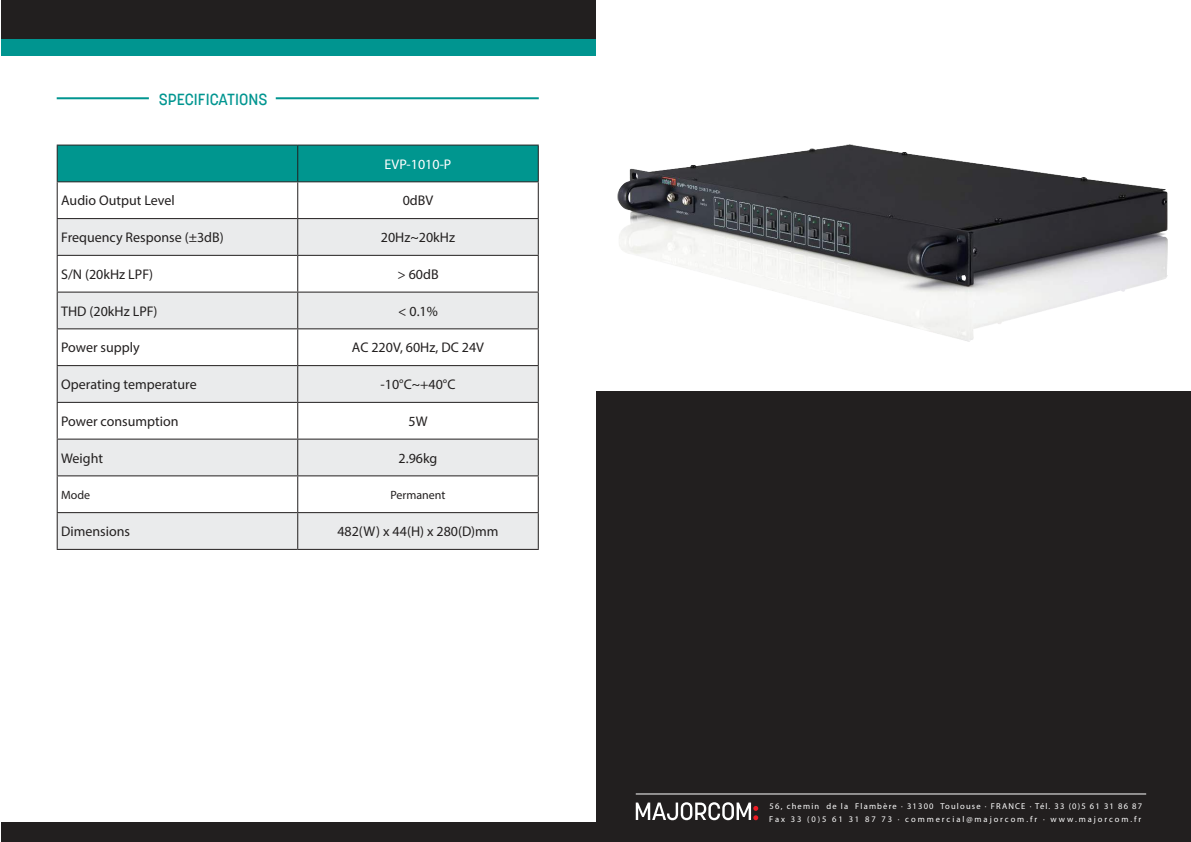
<style>
.page{position:relative;width:1191px;height:842px;background:#fff}
.page>*{position:absolute;margin:0;border:0;box-sizing:border-box;transform-origin:0 0}
.t1{font:500 16px "Korolev W01";color:#009590}
.t2{font:14px "Myriad Pro";color:#221f1f}
.t3{font:14px "Myriad Pro";color:#fff}
.t4{font:12px "Myriad Pro";color:#221f1f}
.t5{font:8.5px/13.2px "Myriad Pro";letter-spacing:.14em;color:#fff}
</style>
<div class="page">
<div style="left:596px;top:391px;width:594px;height:451px;background:#221f1f"></div>
<hr style="left:636px;top:794px;width:510px;height:1px;background:#fff">
<svg style="left:636px;top:802px;width:122px;height:18px"></svg>
<hr style="left:57px;top:97px;width:92px;height:2px;background:#009590">
<hr style="left:276px;top:97px;width:263px;height:2px;background:#009590">
<img style="left:595px;top:0;width:573px;height:342px">
<div style="left:1px;top:0;width:594px;height:56px;background:#009590"></div>
<div style="left:1px;top:1px;width:594px;height:38px;background:#221f1f"></div>
<div style="left:1px;top:822px;width:594px;height:20px;background:#221f1f"></div>
<div style="left:58px;top:146px;width:480px;height:35px;background:#00968f"></div>
<svg style="left:58px;top:219px;width:480px;height:330px;fill:#eaebec"></svg>
<hr style="left:57px;top:145px;width:241px;height:1px;background:#221f1f">
<hr style="left:57px;top:146px;width:1px;height:35px;background:#221f1f">
<hr style="left:298px;top:145px;width:241px;height:1px;background:#221f1f">
<hr style="left:297px;top:146px;width:1px;height:35px;background:#221f1f">
<hr style="left:538px;top:146px;width:1px;height:35px;background:#221f1f">
<hr style="left:57px;top:181px;width:241px;height:1px;background:#221f1f">
<hr style="left:57px;top:182px;width:1px;height:36px;background:#221f1f">
<hr style="left:298px;top:181px;width:241px;height:1px;background:#221f1f">
<hr style="left:297px;top:182px;width:1px;height:36px;background:#221f1f">
<hr style="left:538px;top:182px;width:1px;height:36px;background:#221f1f">
<hr style="left:57px;top:218px;width:241px;height:1px;background:#221f1f">
<hr style="left:57px;top:219px;width:1px;height:36px;background:#221f1f">
<hr style="left:298px;top:218px;width:241px;height:1px;background:#221f1f">
<hr style="left:297px;top:219px;width:1px;height:36px;background:#221f1f">
<hr style="left:538px;top:219px;width:1px;height:36px;background:#221f1f">
<hr style="left:57px;top:255px;width:241px;height:1px;background:#221f1f">
<hr style="left:57px;top:256px;width:1px;height:36px;background:#221f1f">
<hr style="left:298px;top:255px;width:241px;height:1px;background:#221f1f">
<hr style="left:297px;top:256px;width:1px;height:36px;background:#221f1f">
<hr style="left:538px;top:256px;width:1px;height:36px;background:#221f1f">
<hr style="left:57px;top:292px;width:241px;height:1px;background:#221f1f">
<hr style="left:57px;top:293px;width:1px;height:35px;background:#221f1f">
<hr style="left:298px;top:292px;width:241px;height:1px;background:#221f1f">
<hr style="left:297px;top:293px;width:1px;height:35px;background:#221f1f">
<hr style="left:538px;top:293px;width:1px;height:35px;background:#221f1f">
<hr style="left:57px;top:328px;width:241px;height:1px;background:#221f1f">
<hr style="left:57px;top:329px;width:1px;height:36px;background:#221f1f">
<hr style="left:298px;top:328px;width:241px;height:1px;background:#221f1f">
<hr style="left:297px;top:329px;width:1px;height:36px;background:#221f1f">
<hr style="left:538px;top:329px;width:1px;height:36px;background:#221f1f">
<hr style="left:57px;top:365px;width:241px;height:1px;background:#221f1f">
<hr style="left:57px;top:366px;width:1px;height:36px;background:#221f1f">
<hr style="left:298px;top:365px;width:241px;height:1px;background:#221f1f">
<hr style="left:297px;top:366px;width:1px;height:36px;background:#221f1f">
<hr style="left:538px;top:366px;width:1px;height:36px;background:#221f1f">
<hr style="left:57px;top:402px;width:241px;height:1px;background:#221f1f">
<hr style="left:57px;top:403px;width:1px;height:36px;background:#221f1f">
<hr style="left:298px;top:402px;width:241px;height:1px;background:#221f1f">
<hr style="left:297px;top:403px;width:1px;height:36px;background:#221f1f">
<hr style="left:538px;top:403px;width:1px;height:36px;background:#221f1f">
<hr style="left:57px;top:476px;width:1px;height:36px;background:#221f1f">
<hr style="left:297px;top:476px;width:1px;height:36px;background:#221f1f">
<hr style="left:538px;top:476px;width:1px;height:36px;background:#221f1f">
<hr style="left:57px;top:439px;width:241px;height:1px;background:#221f1f">
<hr style="left:57px;top:440px;width:1px;height:35px;background:#221f1f">
<hr style="left:57px;top:475px;width:241px;height:1px;background:#221f1f">
<hr style="left:298px;top:439px;width:241px;height:1px;background:#221f1f">
<hr style="left:297px;top:440px;width:1px;height:35px;background:#221f1f">
<hr style="left:538px;top:440px;width:1px;height:35px;background:#221f1f">
<hr style="left:298px;top:475px;width:241px;height:1px;background:#221f1f">
<hr style="left:57px;top:512px;width:241px;height:1px;background:#221f1f">
<hr style="left:57px;top:513px;width:1px;height:36px;background:#221f1f">
<hr style="left:57px;top:549px;width:241px;height:1px;background:#221f1f">
<hr style="left:298px;top:512px;width:241px;height:1px;background:#221f1f">
<hr style="left:297px;top:513px;width:1px;height:36px;background:#221f1f">
<hr style="left:538px;top:513px;width:1px;height:36px;background:#221f1f">
<hr style="left:298px;top:549px;width:241px;height:1px;background:#221f1f">
<p class="t1" style="left:159px;top:90px;width:110px">SPECIFICATIONS</p>
<p class="t3" style="left:384px;top:159px;width:68px">EVP-1010-P</p>
<p class="t2" style="left:61px;top:195px;width:115px">Audio Output Level</p>
<p class="t2" style="left:403px;top:195px;width:32px">0dBV</p>
<p class="t2" style="left:61px;top:232px;width:164px">Frequency Response (±3dB)</p>
<p class="t2" style="left:381px;top:232px;width:76px">20Hz~20kHz</p>
<p class="t2" style="left:61px;top:269px;width:93px">S/N (20kHz LPF)</p>
<p class="t2" style="left:397px;top:269px;width:43px">&gt; 60dB</p>
<p class="t2" style="left:61px;top:306px;width:98px">THD (20kHz LPF)</p>
<p class="t2" style="left:398px;top:306px;width:41px">&lt; 0.1%</p>
<p class="t2" style="left:61px;top:342px;width:80px">Power supply</p>
<p class="t2" style="left:352px;top:342px;width:133px">AC 220V, 60Hz, DC 24V</p>
<p class="t2" style="left:61px;top:379px;width:137px">Operating temperature</p>
<p class="t2" style="left:380px;top:379px;width:76px">-10°C~+40°C</p>
<p class="t2" style="left:61px;top:416px;width:119px">Power consumption</p>
<p class="t2" style="left:408px;top:416px;width:21px">5W</p>
<p class="t2" style="left:61px;top:453px;width:43px">Weight</p>
<p class="t2" style="left:398px;top:453px;width:40px">2.96kg</p>
<p class="t4" style="left:61px;top:490px;width:31px">Mode</p>
<p class="t4" style="left:390px;top:490px;width:57px">Permanent</p>
<p class="t2" style="left:61px;top:526px;width:70px">Dimensions</p>
<p class="t2" style="left:337px;top:526px;width:163px">482(W) x 44(H) x 280(D)mm</p>
<p class="t5" style="left:769px;top:800px;width:374px">56, chemin de la Flambère · 31300 Toulouse · FRANCE · Tél. 33 (0)5 61 31 86 87<br>Fax 33 (0)5 61 31 87 73 · commercial@majorcom.fr · www.majorcom.fr</p>
</div>
